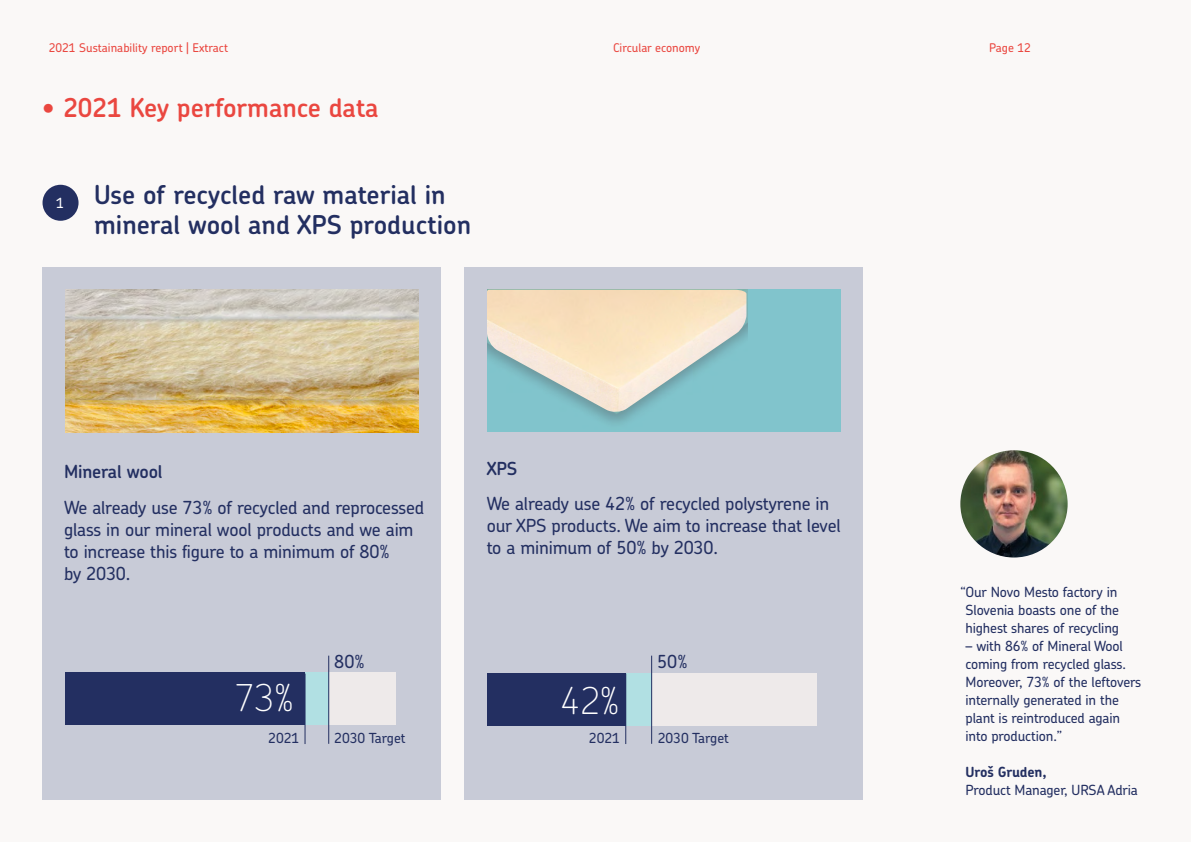
<style>
.page{position:relative;width:1191px;height:842px;background:#faf8f7}
.page>*{position:absolute;margin:0;border:0;box-sizing:border-box;transform-origin:0 0}
.t1{font:100 37px "Chevin Pro";color:#fff}
.t2{font:600 26px/30px "Chevin Pro";color:#232f61}
.t3{font:600 26px "Chevin Pro";color:#ea4740}
.t4{font:500 18px/22px "Chevin Pro";letter-spacing:-.01em;color:#232f61}
.t5{font:600 18px "Chevin Pro";letter-spacing:-.01em;color:#232f61}
.t6{font:500 14px/18px "Chevin Pro";letter-spacing:-.01em;color:#232f61;text-align:center}
.t7{font:700 14px "Chevin Pro";letter-spacing:-.01em;color:#232f61}
.t8{font:500 14px "Chevin Pro";color:#fff}
.t9{font:500 13.9px "Chevin Pro";color:#232f61}
.t10{font:500 12px "Chevin Pro";color:#ea4740}
</style>
<div class="page">
<div style="left:43px;top:267px;width:398px;height:532px;background:#c8cbd7"></div>
<div style="left:464px;top:267px;width:399px;height:532px;background:#c8cbd7"></div>
<img style="left:960px;top:450px;width:107px;height:107px;border-radius:54px">
<div style="left:65px;top:672px;width:330px;height:52px;background:#eeeaea"></div>
<div style="left:65px;top:672px;width:241px;height:52px;background:#232f61"></div>
<div style="left:487px;top:674px;width:330px;height:52px;background:#eeeaea"></div>
<div style="left:487px;top:674px;width:139px;height:52px;background:#232f61"></div>
<div style="left:626px;top:674px;width:26px;height:52px;background:#b1e0e3"></div>
<div style="left:306px;top:672px;width:23px;height:52px;background:#b1e0e3"></div>
<hr style="left:625px;top:674px;width:1px;height:70px;background:#232f61">
<hr style="left:304px;top:674px;width:1px;height:70px;background:#232f61">
<hr style="left:651px;top:656px;width:1px;height:88px;background:#232f61">
<hr style="left:328px;top:656px;width:1px;height:88px;background:#232f61">
<img style="left:65px;top:290px;width:354px;height:142px">
<div style="left:487px;top:290px;width:353px;height:142px;background:#81c4cc"></div>
<img style="left:593px;top:290px;width:154px;height:133px">
<img style="left:487px;top:290px;width:259px;height:123px">
<div style="left:43px;top:185px;width:36px;height:36px;background:#232f61;border-radius:50%"></div>
<p class="t10" style="left:49px;top:39px;width:181px">2021 Sustainability report | Extract</p>
<p class="t10" style="left:613px;top:39px;width:89px">Circular economy</p>
<p class="t10" style="left:989px;top:39px;width:43px">Page 12</p>
<h2 class="t3" style="left:43px;top:91px;width:338px">• 2021 Key performance data</h2>
<p class="t8" style="left:56px;top:194px;width:9px">1</p>
<h2 class="t2" style="left:94px;top:179px;width:378px">Use of recycled raw material in mineral wool and XPS production</h2>
<p class="t5" style="left:64px;top:460px;width:100px">Mineral wool</p>
<p class="t4" style="left:64px;top:495px;width:362px">We already use 73% of recycled and reprocessed glass in our mineral wool products and we aim to increase this figure to a minimum of 80%<br>by 2030.</p>
<p class="t5" style="left:487px;top:457px;width:32px">XPS</p>
<p class="t4" style="left:487px;top:492px;width:355px">We already use 42% of recycled polystyrene in our XPS products. We aim to increase that level to a minimum of 50% by 2030.</p>
<p class="t4" style="left:334px;top:650px;width:32px">80%</p>
<p class="t4" style="left:657px;top:650px;width:32px">50%</p>
<h1 class="t1" style="left:234px;top:673px;width:61px">73%</h1>
<h1 class="t1" style="left:560px;top:675px;width:61px">42%</h1>
<p class="t9" style="left:268px;top:729px;width:33px">2021</p>
<p class="t9" style="left:334px;top:729px;width:73px">2030 Target</p>
<p class="t9" style="left:589px;top:729px;width:33px">2021</p>
<p class="t9" style="left:657px;top:729px;width:73px">2030 Target</p>
<p class="t6" style="left:960px;top:583px;width:160px">“Our Novo Mesto factory in<br>Slovenia boasts one of the highest shares of recycling</p>
<p class="t6" style="left:965px;top:637px;width:177px;text-align:left">– with 86% of Mineral Wool coming from recycled glass.<br>Moreover, 73% of the leftovers internally generated in the plant is reintroduced again into production.”</p>
<p class="t7" style="left:965px;top:763px;width:83px">Uroš Gruden,</p>
<p class="t6" style="left:965px;top:781px;width:174px">Product Manager, URSA Adria</p>
</div>
